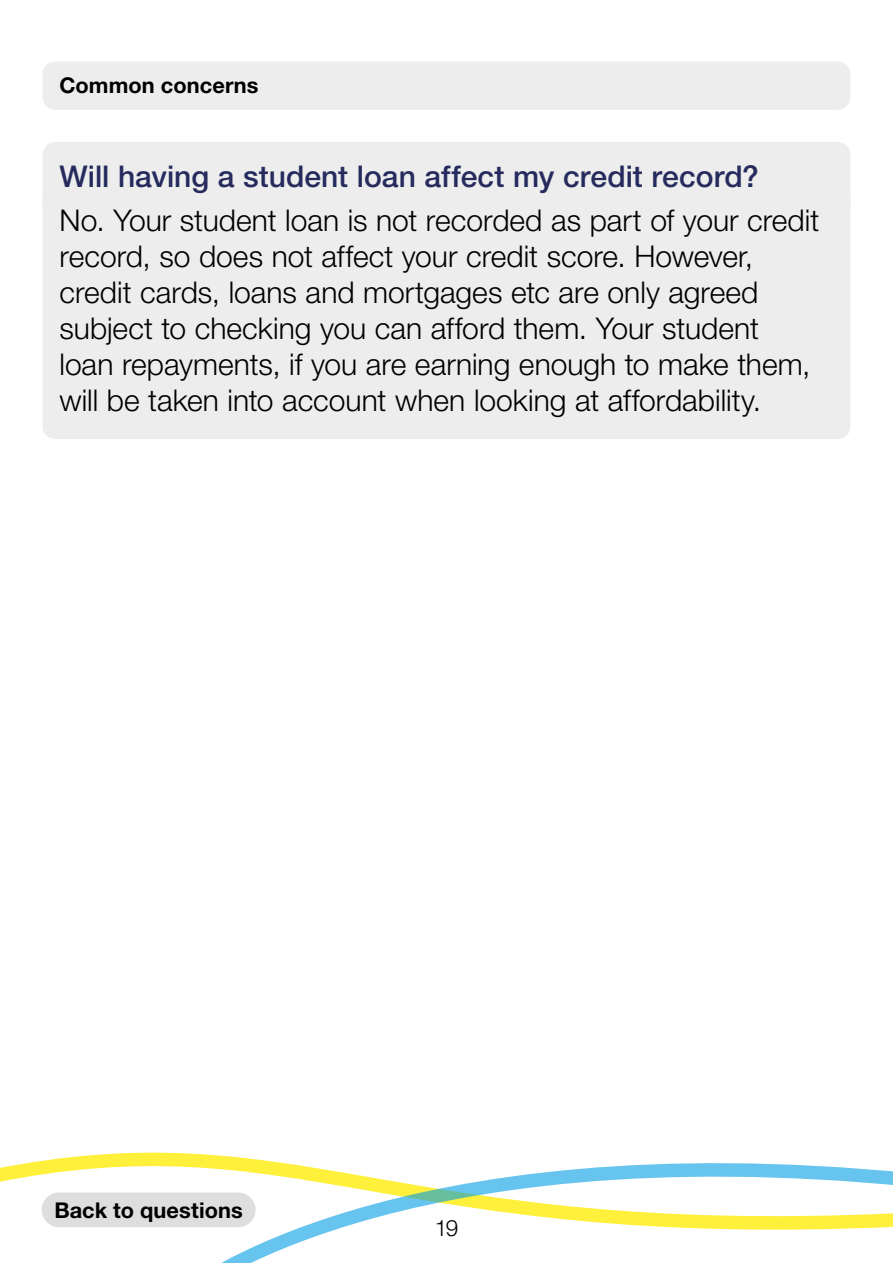
<style>
.page{position:relative;width:893px;height:1263px;background:#fff}
.page>*{position:absolute;margin:0;border:0;box-sizing:border-box;transform-origin:0 0}
.Answer_1{font:300 30px/36px "Helvetica Neue LT Pro";color:#000}
.Question{font:500 30px "Helvetica Neue LT Pro";color:#262b5e}
.t1{font:300 22.5px "Helvetica Neue LT Pro";color:#000}
.t2{font:700 21.75px "Helvetica Neue LT Pro";letter-spacing:.005em;color:#000}
</style>
<div class="page">
<svg style="left:0;top:1152px;width:173px;height:75px"></svg>
<svg style="left:173px;top:1152px;width:720px;height:111px"></svg>
<div style="left:43px;top:61px;width:807px;height:49px;background:#ededed;border-radius:13px"></div>
<div style="left:42px;top:1192px;width:214px;height:35px;background:#dedede;border-radius:17px"></div>
<div style="left:43px;top:142px;width:807px;height:73px;background:#ededed;border-radius:13px"></div>
<div style="left:43px;top:187px;width:807px;height:252px;background:#ededed;border-radius:13px"></div>
<p class="t2" style="left:60px;top:72px;width:200px">Common concerns</p>
<h3 class="Question" style="left:60px;top:158px;width:701px">Will having a student loan affect my credit record?</h3>
<p class="Answer_1" style="left:60px;top:202px;width:761px">No. Your student loan is not recorded as part of your credit record, so does not affect your credit score. However, credit cards, loans and mortgages etc are only agreed subject to checking you can afford them. Your student loan repayments, if you are earning enough to make them, will be taken into account when looking at affordability.</p>
<p class="t2" style="left:54px;top:1196px;width:190px">Back to questions</p>
<p class="t1" style="left:435px;top:1214px;width:25px">19</p>
</div>
